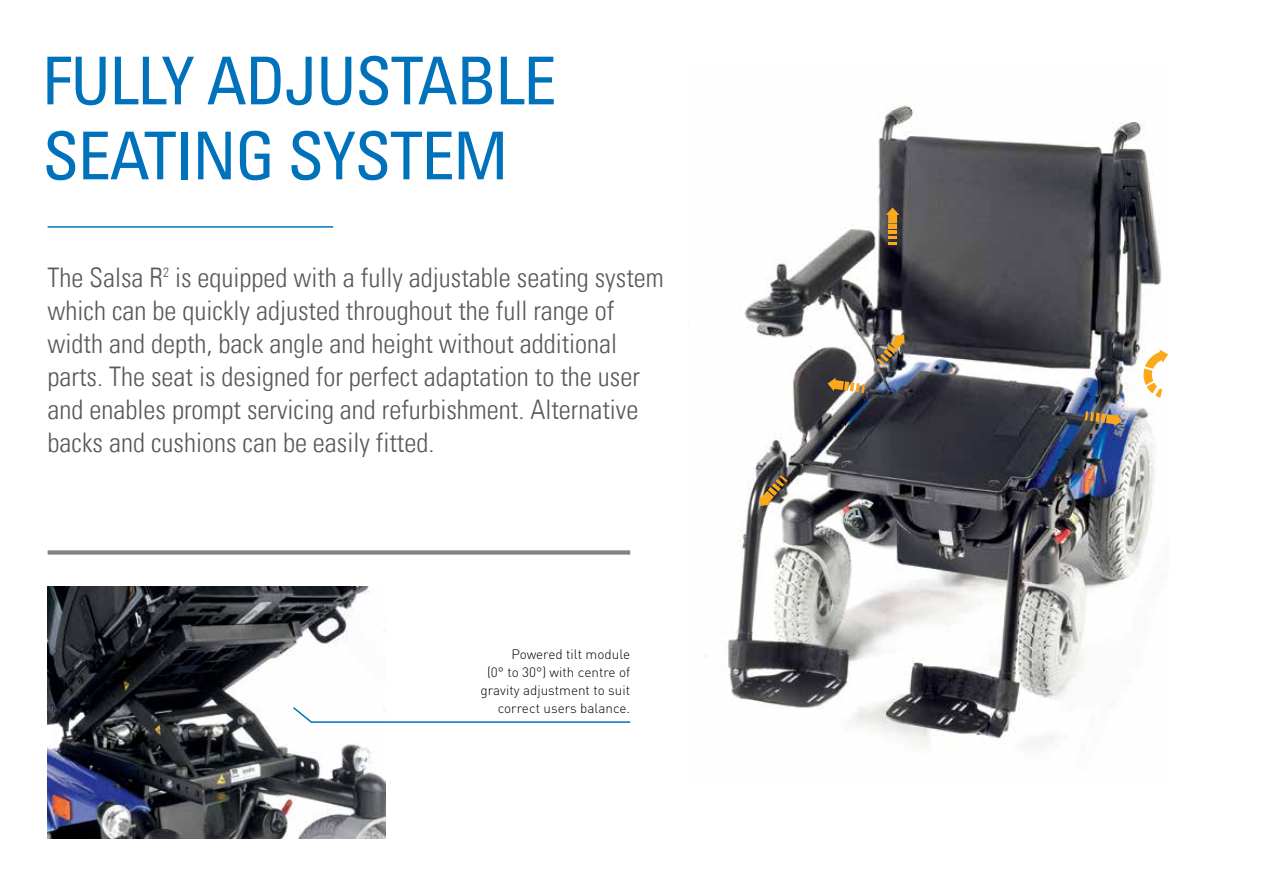
<style>
.page{position:relative;width:1263px;height:893px;background:#fff}
.page>*{position:absolute;margin:0;border:0;box-sizing:border-box;transform-origin:0 0}
.t1{font:condensed 66px/75px "Univers Com 57";letter-spacing:-.02em;color:#0072bc}
.t2{font:27px/33px "Univers Com 47 Light Cond";color:#58595b}
.t3{font:300 13.5px/18px "DINOT";color:#000;text-align:right}
</style>
<div class="page">
<img style="left:48px;top:587px;width:337px;height:252px">
<div style="left:48px;top:550px;width:582px;height:5px;background:#808284"></div>
<svg style="left:291px;top:705px;width:340px;height:19px"></svg>
<hr style="left:48px;top:226px;width:285px;height:2px;background:#0072bc">
<img style="left:727px;top:105px;width:435px;height:640px">
<svg style="left:886px;top:207px;width:13px;height:38px"></svg>
<svg style="left:827px;top:378px;width:38px;height:15px"></svg>
<svg style="left:1085px;top:411px;width:37px;height:15px"></svg>
<svg style="left:877px;top:335px;width:27px;height:31px"></svg>
<svg style="left:760px;top:475px;width:27px;height:31px"></svg>
<svg style="left:1143px;top:349px;width:25px;height:49px"></svg>
<h1 class="t1" style="left:43px;top:44px;width:515px">FULLY ADJUSTABLE<br>SEATING SYSTEM</h1>
<p class="t2" style="left:48px;top:263px;width:618px">the Salsa r<sup>2</sup> is equipped with a fully adjustable seating system which can be quickly adjusted throughout the full range of width and depth, back angle and height without additional parts. the seat is designed for perfect adaptation to the user and enables prompt servicing and refurbishment. alternative backs and cushions can be easily fitted.</p>
<p class="t3" style="left:480px;top:646px;width:151px">Powered tilt module<br>(0° to 30°) with centre of gravity adjustment to suit correct users balance.</p>
</div>
